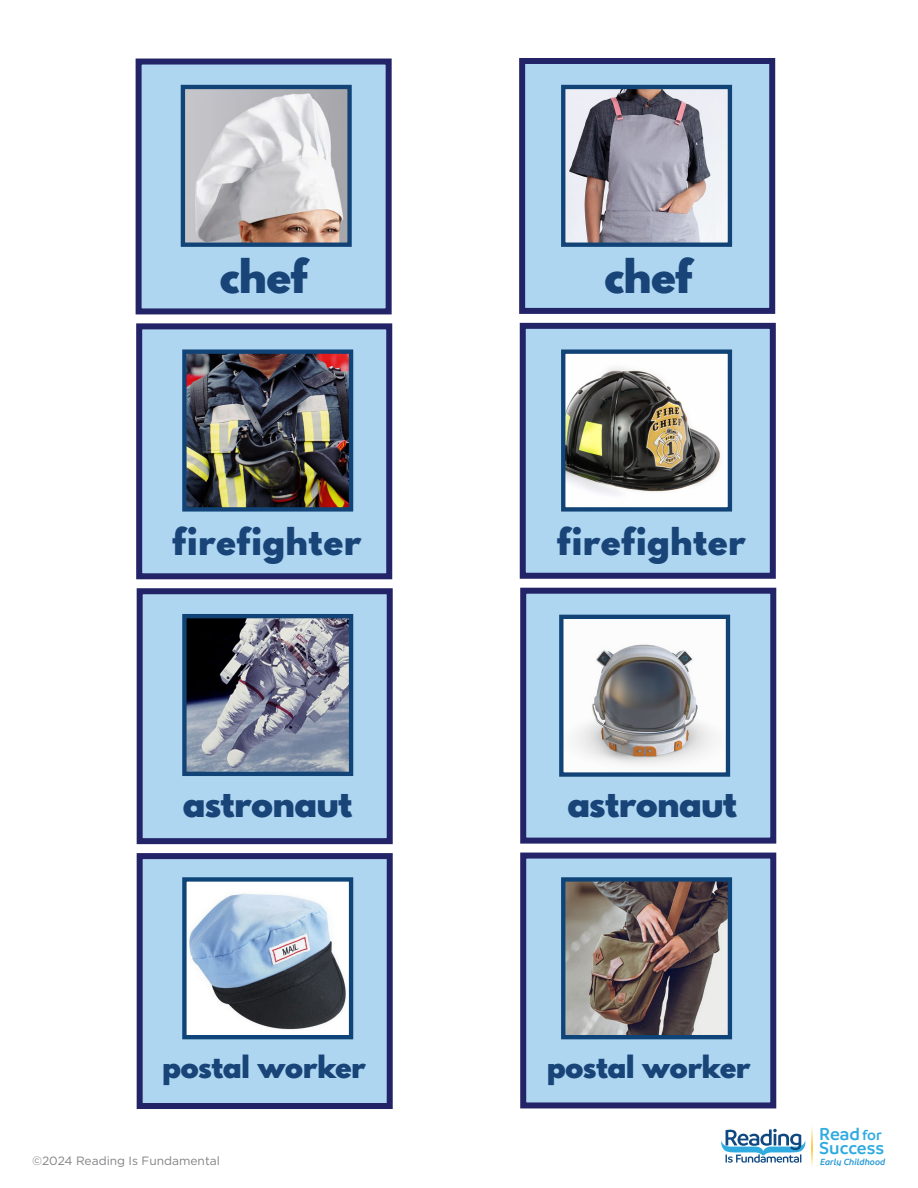
<style>
.page{position:relative;width:918px;height:1188px;background:#fff}
.page>*{position:absolute;margin:0;border:0;box-sizing:border-box;transform-origin:0 0}
.t1{font:900 45px "Spartan MB";color:#184478}
.t2{font:900 36px "Spartan MB";letter-spacing:.025em;color:#184478}
.t3{font:900 36px "Spartan MB";letter-spacing:-.005em;color:#184478}
.t4{font:900 30px "Spartan MB";color:#184478}
.t5{font:600 18.6px/14.4px "Branding";color:#30abdf}
.t6{font:12px "Gotham";color:#808285}
.t7{font:italic 600 9.6px "Branding";color:#299bd3}
.s1{font-size:15.45px}
</style>
<div class="page">
<svg style="left:812px;top:1127px;width:1px;height:38px"></svg>
<svg style="left:721px;top:1129px;width:84px;height:34px"></svg>
<div style="left:520px;top:588px;width:256px;height:256px;background:#aed6f1;border:6px solid #232367"></div>
<div style="left:520px;top:853px;width:256px;height:255px;background:#aed6f1;border:6px solid #232367"></div>
<div style="left:520px;top:323px;width:256px;height:256px;background:#aed6f1;border:6px solid #232367"></div>
<div style="left:136px;top:323px;width:256px;height:256px;background:#aed6f1;border:6px solid #232367"></div>
<div style="left:137px;top:853px;width:256px;height:256px;background:#aed6f1;border:6px solid #232367"></div>
<div style="left:137px;top:588px;width:256px;height:256px;background:#aed6f1;border:6px solid #232367"></div>
<div style="left:136px;top:59px;width:256px;height:255px;background:#aed6f1;border:6px solid #232367"></div>
<img style="left:186px;top:90px;width:161px;height:152px">
<div style="left:181px;top:85px;width:171px;height:162px;border:4px solid #114376"></div>
<img style="left:187px;top:354px;width:161px;height:153px">
<div style="left:182px;top:349px;width:171px;height:163px;border:4px solid #114376"></div>
<img style="left:564px;top:620px;width:161px;height:152px">
<div style="left:559px;top:615px;width:171px;height:162px;border:4px solid #114376"></div>
<div style="left:519px;top:58px;width:256px;height:256px;background:#aed6f1;border:6px solid #232367"></div>
<img style="left:566px;top:882px;width:161px;height:152px">
<div style="left:561px;top:877px;width:171px;height:162px;border:4px solid #0e4477"></div>
<img style="left:566px;top:90px;width:161px;height:152px">
<div style="left:561px;top:85px;width:171px;height:162px;border:4px solid #114376"></div>
<img style="left:566px;top:354px;width:161px;height:153px">
<div style="left:561px;top:349px;width:171px;height:163px;border:4px solid #114376"></div>
<img style="left:187px;top:619px;width:161px;height:152px">
<div style="left:182px;top:614px;width:171px;height:162px;border:4px solid #114376"></div>
<img style="left:187px;top:882px;width:161px;height:152px">
<div style="left:182px;top:877px;width:171px;height:162px;border:4px solid #0e4477"></div>
<p class="t1" style="left:220px;top:253px;width:90px">chef</p>
<p class="t1" style="left:605px;top:253px;width:90px">chef</p>
<p class="t2" style="left:173px;top:523px;width:190px">firefighter</p>
<p class="t2" style="left:557px;top:523px;width:190px">firefighter</p>
<p class="t3" style="left:183px;top:785px;width:171px">astronaut</p>
<p class="t3" style="left:568px;top:785px;width:171px">astronaut</p>
<p class="t4" style="left:163px;top:1052px;width:205px">postal worker</p>
<p class="t4" style="left:547px;top:1052px;width:205px">postal worker</p>
<p class="t6" style="left:32px;top:1153px;width:189px">©2024 Reading Is Fundamental</p>
<h3 class="t5" style="left:819px;top:1127px;width:66px">Read<span class="s1">for<br></span>Success</h3>
<p class="t7" style="left:820px;top:1157px;width:67px">Early Childhood</p>
</div>
